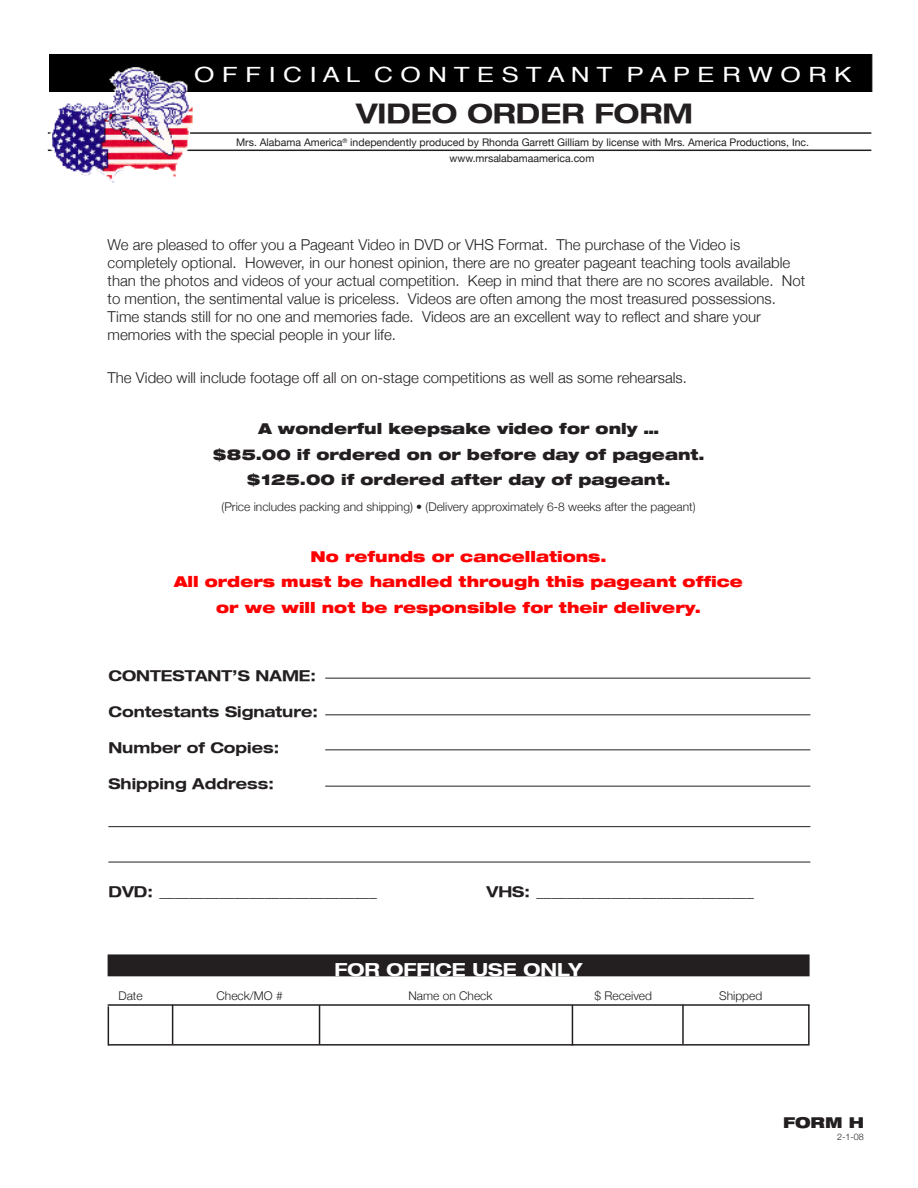
<style>
.page{position:relative;width:918px;height:1188px;background:#fff}
.page>*{position:absolute;margin:0;border:0;box-sizing:border-box;transform-origin:0 0}
.t1{font:700 expanded 27px "Helvetica Neue";color:#231f20}
.t2{font:21px "Helvetica";color:#fff;scale:1.25 1}
.t3{font:700 expanded 18px "Helvetica Neue";color:#fff}
.t4{font:300 15px/18px "Helvetica Neue";color:#231f20}
.t5{font:900 expanded 15px "Helvetica Neue";color:#f00}
.heading_2{font:900 expanded 15px "Helvetica Neue";color:#231f20}
.t6{font:700 expanded 15px "Helvetica Neue";color:#231f20}
.t7{font:15px "Myriad Pro";color:#231f20}
.heading_2-2{font:300 12px "Helvetica Neue";color:#231f20}
.t8{font:10.5px "Helvetica Neue";color:#231f20}
.t9{font:300 9px "Helvetica Neue";color:#231f20}
.s1{font-family:"Helvetica Neue";font-weight:700;font-stretch:expanded}
</style>
<div class="page">
<div style="left:108px;top:955px;width:701px;height:21px;background:#231f20"></div>
<div style="left:108px;top:954px;width:702px;height:22px;border:2px solid #231f20"></div>
<hr style="left:108px;top:1004px;width:702px;height:2px;background:#231f20">
<hr style="left:108px;top:1044px;width:702px;height:2px;background:#231f20">
<hr style="left:172px;top:1005px;width:1px;height:39px;background:#231f20">
<hr style="left:319px;top:1005px;width:1px;height:39px;background:#231f20">
<hr style="left:572px;top:1005px;width:1px;height:41px;background:#231f20">
<hr style="left:682px;top:1005px;width:2px;height:39px;background:#231f20">
<hr style="left:108px;top:1006px;width:1px;height:40px;background:#231f20">
<hr style="left:808px;top:1005px;width:2px;height:39px;background:#231f20">
<hr style="left:325px;top:678px;width:485px;height:1px;background:#231f20">
<hr style="left:325px;top:714px;width:485px;height:1px;background:#231f20">
<hr style="left:325px;top:786px;width:485px;height:1px;background:#231f20">
<hr style="left:108px;top:826px;width:702px;height:1px;background:#231f20">
<hr style="left:108px;top:862px;width:702px;height:1px;background:#231f20">
<hr style="left:325px;top:749px;width:485px;height:1px;background:#231f20">
<div style="left:50px;top:54px;width:823px;height:38px;background:#000"></div>
<hr style="left:48px;top:132px;width:823px;height:2px;background:#231f20">
<hr style="left:48px;top:150px;width:823px;height:1px;background:#231f20">
<img style="left:48px;top:59px;width:155px;height:124px">
<p class="t2" style="left:194px;top:58px;width:528px">O F F I C I A L C O N T E S T A N T P A P E R W O R K</p>
<p class="t1" style="left:356px;top:96px;width:338px">VIDEO ORDER FORM</p>
<p class="t8" style="left:236px;top:136px;width:574px">Mrs. Alabama America<sup>®</sup> independently produced by Rhonda Garrett Gilliam by license with Mrs. America Productions, Inc.</p>
<p class="t8" style="left:449px;top:152px;width:146px">www.mrsalabamaamerica.com</p>
<p class="t4" style="left:108px;top:235px;width:699px">We are pleased to offer you a Pageant Video in DVD or VHS Format. The purchase of the Video is completely optional. However, in our honest opinion, there are no greater pageant teaching tools available than the photos and videos of your actual competition. Keep in mind that there are no scores available. Not to mention, the sentimental value is priceless. Videos are often among the most treasured possessions.<br>Time stands still for no one and memories fade. Videos are an excellent way to reflect and share your memories with the special people in your life.</p>
<p class="t4" style="left:108px;top:369px;width:581px">The Video will include footage off all on on-stage competitions as well as some rehearsals.</p>
<p class="heading_2" style="left:259px;top:419px;width:402px">A wonderful keepsake video for only …</p>
<p class="heading_2" style="left:212px;top:445px;width:494px">$85.00 if ordered on or before day of pageant.</p>
<p class="heading_2" style="left:247px;top:470px;width:425px">$125.00 if ordered after day of pageant.</p>
<p class="heading_2-2" style="left:222px;top:499px;width:476px">(Price includes packing and shipping) • (Delivery approximately 6-8 weeks after the pageant)</p>
<p class="t5" style="left:311px;top:547px;width:298px">No refunds or cancellations.</p>
<p class="t5" style="left:174px;top:572px;width:570px">All orders must be handled through this pageant office</p>
<p class="t5" style="left:216px;top:598px;width:486px">or we will not be responsible for their delivery.</p>
<p class="t6" style="left:108px;top:666px;width:209px">CONTESTANT’S NAME:</p>
<p class="t6" style="left:108px;top:702px;width:211px">Contestants Signature:</p>
<p class="t6" style="left:108px;top:738px;width:172px">Number of Copies:</p>
<p class="t6" style="left:108px;top:774px;width:167px">Shipping Address:</p>
<p class="t7" style="left:108px;top:882px;width:270px"><span class="s1">DVD:</span> _____________________________</p>
<p class="t7" style="left:486px;top:882px;width:269px"><span class="s1">VHS:</span> _____________________________</p>
<p class="t3" style="left:335px;top:958px;width:249px">FOR OFFICE USE ONLY</p>
<p class="heading_2-2" style="left:118px;top:988px;width:26px">Date</p>
<p class="heading_2-2" style="left:216px;top:988px;width:68px">Check/MO #</p>
<p class="heading_2-2" style="left:409px;top:988px;width:86px">Name on Check</p>
<p class="heading_2-2" style="left:594px;top:988px;width:59px">$ Received</p>
<p class="heading_2-2" style="left:719px;top:988px;width:45px">Shipped</p>
<p class="heading_2" style="left:783px;top:1113px;width:82px">FORM H</p>
<p class="t9" style="left:837px;top:1132px;width:28px">2-1-08</p>
</div>
